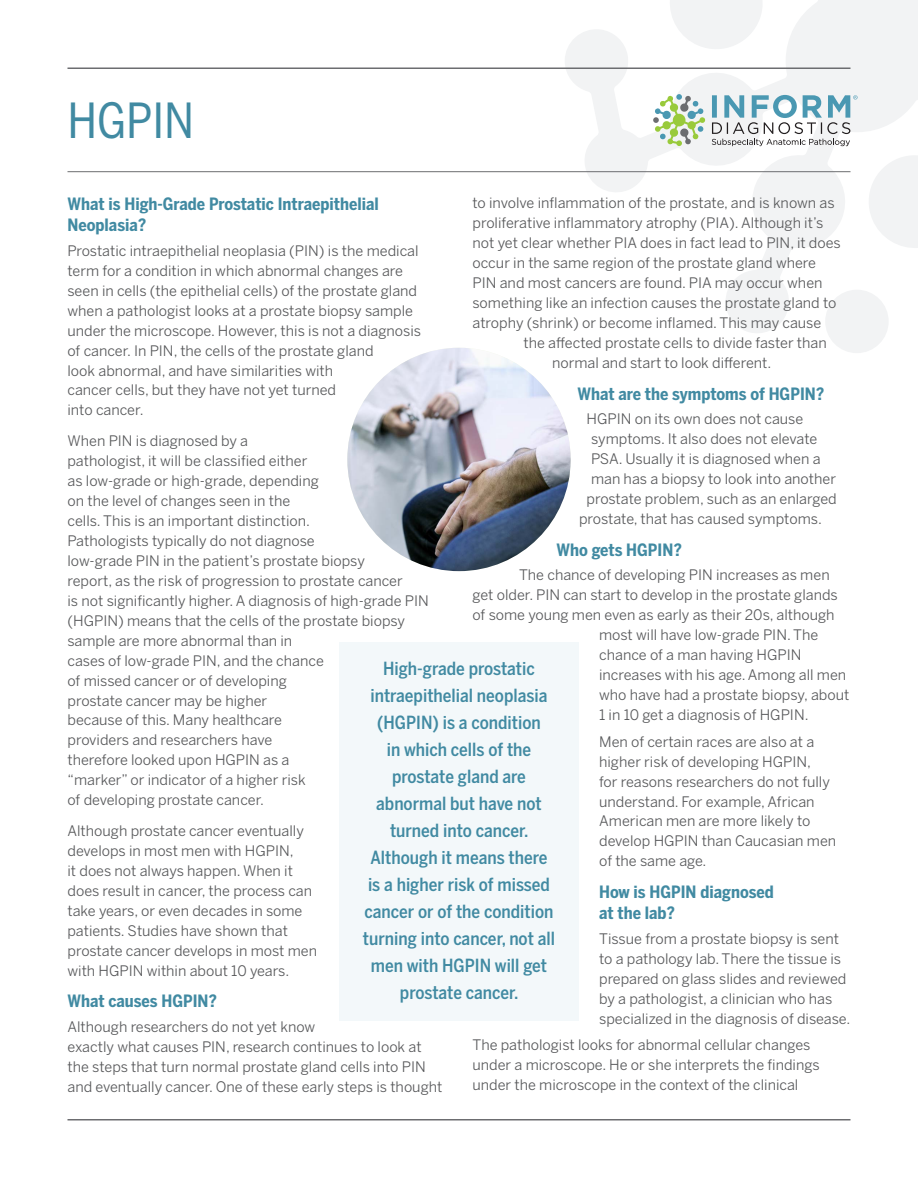
<style>
.page{position:relative;width:918px;height:1188px;background:#fff}
.page>*{position:absolute;margin:0;border:0;box-sizing:border-box;transform-origin:0 0}
.Headline{font:48px "Benton Sans Condensed";letter-spacing:-.005em;color:#418aa2}
.t1{font:500 18px/27px "Benton Sans Condensed";color:#418aa2;text-align:center}
.Subhead{font:700 16.8px/21px "Benton Sans Condensed";color:#418aa2}
.Body_Copy{font:14.4px/20px "Benton Sans";color:#57585a}
</style>
<div class="page">
<svg style="left:565px;top:0;width:353px;height:353px"></svg>
<hr style="left:68px;top:171px;width:782px;height:1px;background:#6c6d70">
<hr style="left:68px;top:68px;width:782px;height:1px;background:#6c6d70">
<hr style="left:68px;top:1119px;width:782px;height:1px;background:#6c6d70">
<img style="left:347px;top:348px;width:224px;height:223px;border-radius:112px">
<div style="left:339px;top:642px;width:240px;height:379px;background:#f3f8fa"></div>
<svg style="left:653px;top:94px;width:53px;height:52px"></svg>
<svg style="left:712px;top:95px;width:146px;height:51px"></svg>
<p class="Headline" style="left:68px;top:92px;width:128px">HGPIN</p>
<p class="Subhead" style="left:68px;top:194px;width:313px">What is High-Grade Prostatic Intraepithelial<br>Neoplasia?</p>
<p class="Body_Copy" style="left:68px;top:241px;width:355px">Prostatic intraepithelial neoplasia (PIN) is the medical term for a condition in which abnormal changes are seen in cells (the epithelial cells) of the prostate gland when a pathologist looks at a prostate biopsy sample under the microscope. However, this is not a diagnosis of cancer. In PIN, the cells of the prostate gland<br>look abnormal, and have similarities with<br>cancer cells, but they have not yet turned<br>into cancer.</p>
<p class="Body_Copy" style="left:68px;top:431px;width:363px">When PIN is diagnosed by a<br>pathologist, it will be classified either<br>as low-grade or high-grade, depending<br>on the level of changes seen in the<br>cells. This is an important distinction.<br>Pathologists typically do not diagnose<br>low-grade PIN in the patient’s prostate biopsy<br>report, as the risk of progression to prostate cancer<br>is not significantly higher. A diagnosis of high-grade PIN (HGPIN) means that the cells of the prostate biopsy sample are more abnormal than in<br>cases of low-grade PIN, and the chance<br>of missed cancer or of developing<br>prostate cancer may be higher<br>because of this. Many healthcare<br>providers and researchers have<br>therefore looked upon HGPIN as a<br>“marker” or indicator of a higher risk<br>of developing prostate cancer.</p>
<p class="Body_Copy" style="left:68px;top:821px;width:251px">Although prostate cancer eventually develops in most men with HGPIN,<br>it does not always happen. When it does result in cancer, the process can take years, or even decades in some patients. Studies have shown that prostate cancer develops in most men with HGPIN within about 10 years.</p>
<p class="Subhead" style="left:68px;top:991px;width:151px">What causes HGPIN?</p>
<p class="Body_Copy" style="left:68px;top:1017px;width:376px">Although researchers do not yet know<br>exactly what causes PIN, research continues to look at the steps that turn normal prostate gland cells into PIN and eventually cancer. One of these early steps is thought</p>
<p class="Body_Copy" style="left:472px;top:193px;width:364px">to involve inflammation of the prostate, and is known as</p>
<p class="Body_Copy" style="left:472px;top:213px;width:352px">proliferative inflammatory atrophy (PIA). Although it’s</p>
<p class="Body_Copy" style="left:472px;top:233px;width:370px">not yet clear whether PIA does in fact lead to PIN, it does</p>
<p class="Body_Copy" style="left:472px;top:253px;width:345px">occur in the same region of the prostate gland where</p>
<p class="Body_Copy" style="left:472px;top:273px;width:352px">PIN and most cancers are found. PIA may occur when</p>
<p class="Body_Copy" style="left:472px;top:293px;width:366px">something like an infection causes the prostate gland to</p>
<p class="Body_Copy" style="left:472px;top:313px;width:350px">atrophy (shrink) or become inflamed. This may cause</p>
<p class="Body_Copy" style="left:524px;top:333px;width:305px">the affected prostate cells to divide faster than</p>
<p class="Body_Copy" style="left:552px;top:353px;width:221px">normal and start to look different.</p>
<p class="Subhead" style="left:578px;top:383px;width:248px">What are the symptoms of HGPIN?</p>
<p class="Body_Copy" style="left:586px;top:409px;width:218px">HGPIN on its own does not cause</p>
<p class="Body_Copy" style="left:591px;top:429px;width:228px">symptoms. It also does not elevate</p>
<p class="Body_Copy" style="left:591px;top:449px;width:231px">PSA. Usually it is diagnosed when a</p>
<p class="Body_Copy" style="left:591px;top:469px;width:247px">man has a biopsy to look into another</p>
<p class="Body_Copy" style="left:586px;top:489px;width:252px">prostate problem, such as an enlarged</p>
<p class="Body_Copy" style="left:579px;top:509px;width:244px">prostate, that has caused symptoms.</p>
<p class="Subhead" style="left:556px;top:539px;width:127px">Who gets HGPIN?</p>
<p class="Body_Copy" style="left:519px;top:565px;width:312px">The chance of developing PIN increases as men</p>
<p class="Body_Copy" style="left:472px;top:585px;width:367px">get older. PIN can start to develop in the prostate glands</p>
<p class="Body_Copy" style="left:472px;top:605px;width:364px">of some young men even as early as their 20s, although</p>
<p class="Body_Copy" style="left:599px;top:625px;width:221px">most will have low-grade PIN. The</p>
<p class="Body_Copy" style="left:599px;top:645px;width:204px">chance of a man having HGPIN</p>
<p class="Body_Copy" style="left:599px;top:665px;width:249px">increases with his age. Among all men</p>
<p class="Body_Copy" style="left:599px;top:685px;width:252px">who have had a prostate biopsy, about</p>
<p class="Body_Copy" style="left:599px;top:705px;width:211px">1 in 10 get a diagnosis of HGPIN.</p>
<p class="Body_Copy" style="left:599px;top:732px;width:239px">Men of certain races are also at a higher risk of developing HGPIN,<br>for reasons researchers do not fully understand. For example, African<br>American men are more likely to develop HGPIN than Caucasian men of the same age.</p>
<p class="Subhead" style="left:599px;top:882px;width:176px">How is HGPIN diagnosed at the lab?</p>
<p class="Body_Copy" style="left:599px;top:929px;width:253px">Tissue from a prostate biopsy is sent to a pathology lab. There the tissue is prepared on glass slides and reviewed by a pathologist, a clinician who has specialized in the diagnosis of disease.</p>
<p class="Body_Copy" style="left:472px;top:1035px;width:349px">The pathologist looks for abnormal cellular changes under a microscope. He or she interprets the findings under the microscope in the context of the clinical</p>
<p class="t1" style="left:363px;top:655px;width:194px">High-grade prostatic intraepithelial neoplasia (HGPIN) is a condition<br>in which cells of the prostate gland are abnormal but have not turned into cancer.<br>Although it means there is a higher risk of missed cancer or of the condition turning into cancer, not all men with HGPIN will get prostate cancer.</p>
</div>
